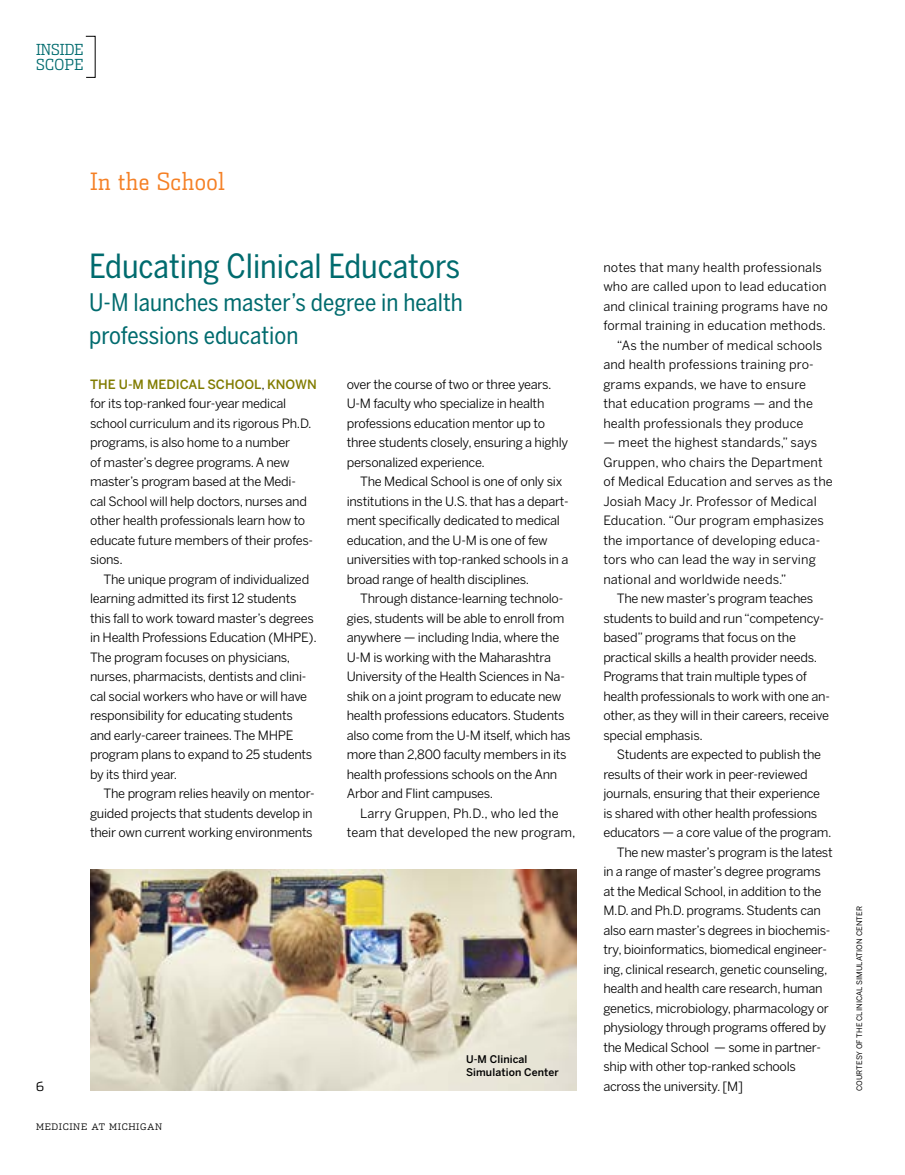
<style>
.page{position:relative;width:905px;height:1175px;background:#fff}
.page>*{position:absolute;margin:0;border:0;box-sizing:border-box;transform-origin:0 0}
.t1{font:33px "Benton Sans Cond Regluar";color:#006b6e}
.t2{font:24px/33px "Benton Sans Cond Regluar";color:#006b6e}
.t3{font:300 24px "Dispatch Cond";letter-spacing:.02em;color:#f58025}
.t4{font:300 15.3px/14.2px "Dispatch Cond";letter-spacing:.01em;color:#006b6e}
.t5{font:12.75px/19.5px "Benton Sans";letter-spacing:-.02em;color:#000}
.t6{font:12.75px/19.5px "Benton Sans";letter-spacing:.01em;color:#000;text-align:center}
.t7{font:300 12.75px "Dispatch";color:#000}
.t8{font:500 10.5px/13.5px "Benton Sans";letter-spacing:.01em;color:#000}
.t9{font:300 9px "Dispatch";letter-spacing:.07em;color:#000}
.t10{font:7.5px "Benton Sans Regluar";letter-spacing:.01em;color:#000}
.s1{font-weight:500;color:#817c00}
</style>
<div class="page">
<img style="left:91px;top:869px;width:486px;height:221px">
<p class="t4" style="left:36px;top:43px;width:49px">INSIDE<br>SCOPE</p>
<h2 class="t3" style="left:90px;top:167px;width:136px">IN THE SCHOOL</h2>
<h1 class="t1" style="left:89px;top:247px;width:372px">Educating Clinical Educators</h1>
<h2 class="t2" style="left:89px;top:286px;width:375px">U-M launches master’s degree in health professions education</h2>
<p class="t5" style="left:346px;top:374px;width:223px">over the course of two or three years.<br>U-M faculty who specialize in health professions education mentor up to three students closely, ensuring a highly personalized experience.</p>
<p class="t5" style="left:346px;top:472px;width:223px;text-indent:14px">The Medical School is one of only six institutions in the U.S. that has a depart&shy;ment specifically dedicated to medical education, and the U-M is one of few universities with top-ranked schools in a broad range of health disciplines.</p>
<p class="t5" style="left:346px;top:589px;width:225px;text-indent:14px">Through distance-learning technolo&shy;gies, students will be able to enroll from anywhere — including India, where the U-M is working with the Maharashtra University of the Health Sciences in Na&shy;shik on a joint program to educate new health professions educators. Students also come from the U-M itself, which has more than 2,800 faculty members in its health professions schools on the Ann Arbor and Flint campuses.</p>
<p class="t6" style="left:346px;top:803px;width:230px">Larry Gruppen, Ph.D., who led the team that developed the new program,</p>
<p class="t5" style="left:90px;top:374px;width:228px"><span class="s1">the U-M M edical School</span>, <span class="s1">known </span>for its top-ranked four-year medical school curriculum and its rigorous Ph.D. programs, is also home to a number<br>of master’s degree programs. A new master’s program based at the Medi-<br>cal School will help doctors, nurses and other health professionals learn how to educate future members of their profes&shy;sions.</p>
<p class="t5" style="left:90px;top:569px;width:228px;text-indent:14px">The unique program of individualized learning admitted its first 12 students this fall to work toward master’s degrees in Health Professions Education (MHPE).<br>The program focuses on physicians, nurses, pharmacists, dentists and clini&shy;cal social workers who have or will have responsibility for educating students and early-career trainees. The MHPE program plans to expand to 25 students by its third year.</p>
<p class="t5" style="left:90px;top:784px;width:226px;text-indent:14px">The program relies heavily on mentor&shy;guided projects that students develop in their own current working environments</p>
<p class="t8" style="left:466px;top:1052px;width:94px">U-M Clinical<br>Simulation Center</p>
<p class="t6" style="left:603px;top:257px;width:220px">notes that many health professionals</p>
<p class="t6" style="left:603px;top:277px;width:225px">who are called upon to lead education</p>
<p class="t6" style="left:603px;top:296px;width:226px">and clinical training programs have no</p>
<p class="t6" style="left:603px;top:316px;width:224px">formal training in education methods.</p>
<p class="t6" style="left:617px;top:335px;width:207px">“As the number of medical schools</p>
<p class="t6" style="left:603px;top:355px;width:212px">and health professions training pro-</p>
<p class="t6" style="left:603px;top:374px;width:204px">grams expands, we have to ensure</p>
<p class="t6" style="left:603px;top:394px;width:211px">that education programs — and the</p>
<p class="t6" style="left:603px;top:413px;width:202px">health professionals they produce</p>
<p class="t6" style="left:603px;top:433px;width:215px">— meet the highest standards,” says</p>
<p class="t6" style="left:603px;top:452px;width:221px">Gruppen, who chairs the Department</p>
<p class="t6" style="left:603px;top:472px;width:231px">of Medical Education and serves as the</p>
<p class="t6" style="left:603px;top:491px;width:215px">Josiah Macy Jr. Professor of Medical</p>
<p class="t6" style="left:603px;top:511px;width:222px">Education. “Our program emphasizes</p>
<p class="t6" style="left:603px;top:530px;width:218px">the importance of developing educa-</p>
<p class="t6" style="left:603px;top:550px;width:214px">tors who can lead the way in serving</p>
<p class="t6" style="left:603px;top:569px;width:185px">national and worldwide needs.”</p>
<p class="t5" style="left:617px;top:589px;width:198px">The new master’s program teaches</p>
<p class="t5" style="left:603px;top:608px;width:222px">students to build and run “competency-</p>
<p class="t5" style="left:603px;top:628px;width:194px">based” programs that focus on the</p>
<p class="t5" style="left:603px;top:647px;width:215px">practical skills a health provider needs.</p>
<p class="t5" style="left:603px;top:667px;width:205px">Programs that train multiple types of</p>
<p class="t5" style="left:603px;top:686px;width:228px">health professionals to work with one an-</p>
<p class="t5" style="left:603px;top:706px;width:227px">other, as they will in their careers, receive</p>
<p class="t5" style="left:603px;top:725px;width:101px">special emphasis.</p>
<p class="t5" style="left:617px;top:745px;width:206px">Students are expected to publish the</p>
<p class="t5" style="left:603px;top:764px;width:206px">results of their work in peer-reviewed</p>
<p class="t5" style="left:603px;top:784px;width:218px">journals, ensuring that their experience</p>
<p class="t5" style="left:603px;top:803px;width:215px">is shared with other health professions</p>
<p class="t5" style="left:603px;top:823px;width:230px">educators — a core value of the program.</p>
<p class="t5" style="left:617px;top:842px;width:217px">The new master’s program is the latest</p>
<p class="t5" style="left:603px;top:862px;width:219px">in a range of master’s degree programs</p>
<p class="t5" style="left:603px;top:881px;width:220px">at the Medical School, in addition to the</p>
<p class="t5" style="left:603px;top:901px;width:219px">M.D. and Ph.D. programs. Students can</p>
<p class="t5" style="left:603px;top:920px;width:229px">also earn master’s degrees in biochemis-</p>
<p class="t5" style="left:603px;top:940px;width:225px">try, bioinformatics, biomedical engineer-</p>
<p class="t5" style="left:603px;top:959px;width:226px">ing, clinical research, genetic counseling,</p>
<p class="t5" style="left:603px;top:979px;width:221px">health and health care research, human</p>
<p class="t5" style="left:603px;top:998px;width:227px">genetics, microbiology, pharmacology or</p>
<p class="t5" style="left:603px;top:1018px;width:224px">physiology through programs offered by</p>
<p class="t5" style="left:603px;top:1037px;width:219px">the Medical School — some in partner-</p>
<p class="t5" style="left:603px;top:1057px;width:194px">ship with other top-ranked schools</p>
<p class="t7" style="left:36px;top:1078px;width:9px">6</p>
<p class="t5" style="left:603px;top:1076px;width:141px">across the university. [M]</p>
<p class="t9" style="left:36px;top:1121px;width:128px">MEDICINE AT MICHIGAN</p>
<p class="t10" style="left:854px;top:1090px;width:185px;rotate:-90deg">Courtesy of the clinical Sim ulation center</p>
</div>
